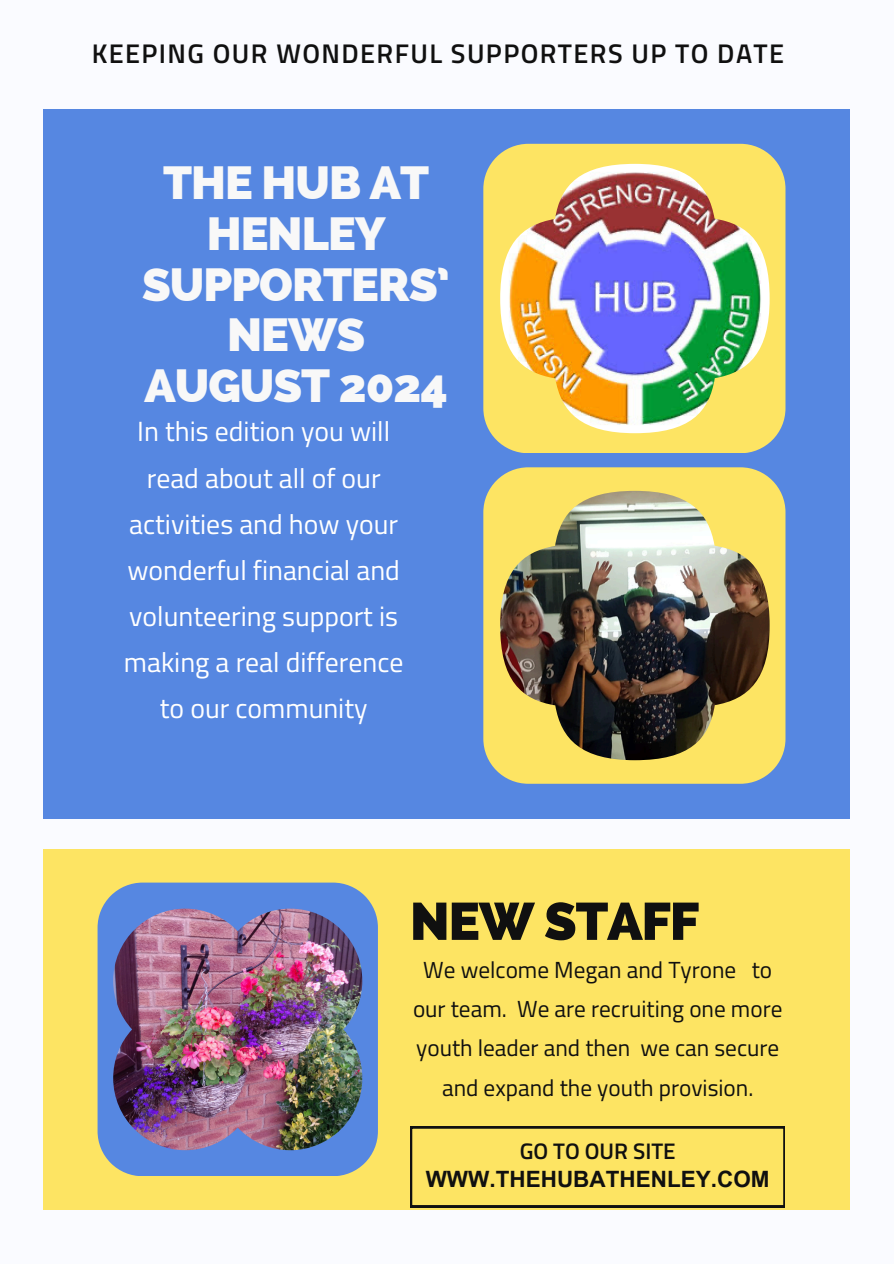
<style>
.page{position:relative;width:894px;height:1264px;background:#fff}
.page>*{position:absolute;margin:0;border:0;box-sizing:border-box;transform-origin:0 0}
.t1{font:800 52.5px "Raleway";letter-spacing:-.02em;color:#101010}
.t2{font:800 46.5px/50.7px "Raleway";letter-spacing:-.02em;color:#f8f8f8;text-align:center}
.t3{font:27.75px/46.2px "Titillium Web";color:#fff;text-align:center}
.t4{font:600 27px "Titillium Web";letter-spacing:.05em;color:#101010}
.t5{font:23.25px/39.3px "Titillium Web";color:#101010;text-align:center}
.t6{font:700 22.5px/28.2px "Arial MT Pro";color:#101010;text-align:center}
.s1{font-family:"Titillium Web";font-weight:600}
</style>
<div class="page">
<div style="left:0;top:0;width:893px;height:1263px;background:#fafbff"></div>
<div style="left:43px;top:109px;width:807px;height:709px;background:#5687e1"></div>
<div style="left:483px;top:467px;width:302px;height:316px;background:#fde463;border-radius:45px"></div>
<div style="left:483px;top:144px;width:302px;height:309px;background:#fde463;border-radius:45px"></div>
<div style="left:43px;top:849px;width:807px;height:360px;background:#fde463"></div>
<svg style="left:97px;top:882px;width:281px;height:293px;background:#658fd5"></svg>
<img style="left:113px;top:908px;width:249px;height:242px">
<svg style="left:410px;top:1126px;width:374px;height:81px"></svg>
<img style="left:500px;top:491px;width:269px;height:269px">
<img style="left:500px;top:164px;width:269px;height:269px">
<h5 class="t4" style="left:92px;top:33px;width:693px">KEEPING OUR WONDERFUL SUPPORTERS UP TO DATE</h5>
<p class="t2" style="left:142px;top:157px;width:309px">THE HUB AT<br>HENLEY<br>SUPPORTERS’<br>NEWS<br>AUGUST 2024</p>
<p class="t3" style="left:124px;top:408px;width:281px">In this edition you will read about all of our activities and how your wonderful financial and volunteering support is making a real difference to our community</p>
<h1 class="t1" style="left:410px;top:890px;width:290px">NEW STAFF</h1>
<p class="t5" style="left:413px;top:949px;width:371px">We welcome Megan and Tyrone to our team. We are recruiting one more youth leader and then we can secure and expand the youth provision.</p>
<h2 class="t6" style="left:425px;top:1139px;width:345px"><span class="s1">GO TO OUR SITE<br></span>WWW.THEHUBATHENLEY.COM</h2>
</div>
